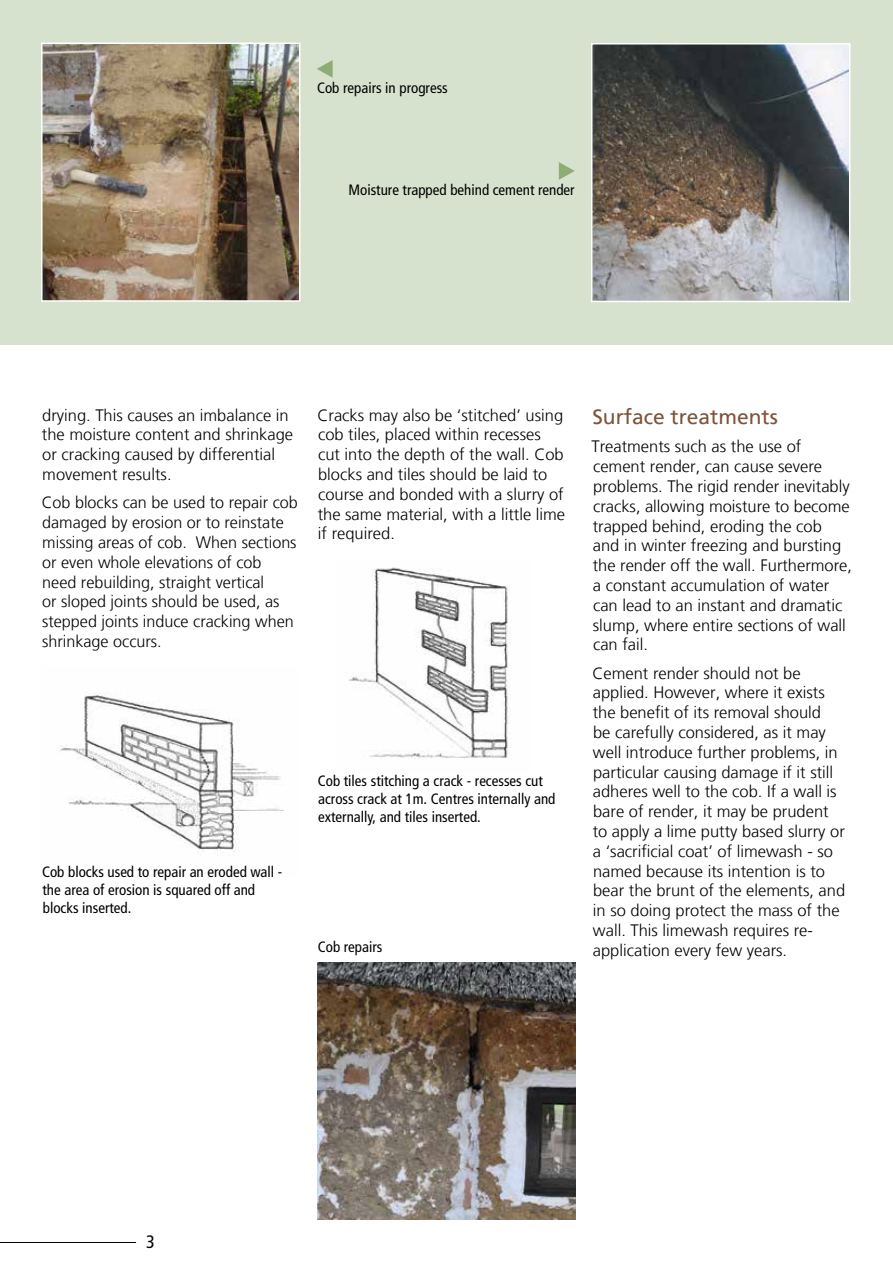
<style>
.page{position:relative;width:893px;height:1263px;background:#fff}
.page>*{position:absolute;margin:0;border:0;box-sizing:border-box;transform-origin:0 0}
.t1{font:21px "Frutiger LT";color:#7e543a}
.t2{font:condensed 18px "Frutiger LT";color:#000}
.t3{font:300 16.5px/19.8px "Frutiger LT";color:#000}
.t4{font:condensed 15px/18px "Frutiger LT";color:#000}
</style>
<div class="page">
<hr style="left:0;top:1242px;width:136px;height:1px;background:#000">
<img style="left:317px;top:962px;width:258px;height:258px">
<div style="left:0;top:0;width:893px;height:344px;background:#d7e2ce"></div>
<img style="left:44px;top:46px;width:253px;height:253px">
<div style="left:41px;top:43px;width:259px;height:259px;border:2px solid #fff"></div>
<svg style="left:317px;top:60px;width:16px;height:18px"></svg>
<svg style="left:559px;top:162px;width:16px;height:18px"></svg>
<img style="left:594px;top:46px;width:253px;height:253px">
<div style="left:591px;top:43px;width:259px;height:259px;border:2px solid #fff"></div>
<img style="left:59px;top:692px;width:225px;height:161px">
<img style="left:349px;top:567px;width:161px;height:192px">
<p class="t4" style="left:317px;top:79px;width:132px">Cob repairs in progress</p>
<p class="t4" style="left:348px;top:181px;width:228px">Moisture trapped behind cement render</p>
<p class="t3" style="left:42px;top:405px;width:253px">drying. This causes an imbalance in the moisture content and shrinkage or cracking caused by differential movement results.</p>
<p class="t3" style="left:42px;top:493px;width:258px">Cob blocks can be used to repair cob damaged by erosion or to reinstate missing areas of cob. When sections or even whole elevations of cob need rebuilding, straight vertical<br>or sloped joints should be used, as stepped joints induce cracking when shrinkage occurs.</p>
<p class="t3" style="left:318px;top:405px;width:249px">Cracks may also be ‘stitched’ using cob tiles, placed within recesses cut into the depth of the wall. Cob blocks and tiles should be laid to course and bonded with a slurry of the same material, with a little lime if required.</p>
<p class="t4" style="left:42px;top:862px;width:242px">Cob blocks used to repair an eroded wall - the area of erosion is squared off and blocks inserted.</p>
<p class="t4" style="left:318px;top:772px;width:239px">Cob tiles stitching a crack - recesses cut across crack at 1m. Centres internally and externally, and tiles inserted.</p>
<p class="t4" style="left:318px;top:938px;width:66px">Cob repairs</p>
<p class="t1" style="left:592px;top:404px;width:187px">Surface treatments</p>
<p class="t3" style="left:591px;top:437px;width:262px">Treatments such as the use of cement render, can cause severe problems. The rigid render inevitably cracks, allowing moisture to become trapped behind, eroding the cob<br>and in winter freezing and bursting the render off the wall. Furthermore, a constant accumulation of water can lead to an instant and dramatic slump, where entire sections of wall can fail.</p>
<p class="t3" style="left:592px;top:663px;width:254px">Cement render should not be applied. However, where it exists the benefit of its removal should<br>be carefully considered, as it may well introduce further problems, in particular causing damage if it still adheres well to the cob. If a wall is bare of render, it may be prudent to apply a lime putty based slurry or a ‘sacrificial coat’ of limewash - so named because its intention is to bear the brunt of the elements, and in so doing protect the mass of the wall. This limewash requires re&shy;application every few years.</p>
<p class="t2" style="left:146px;top:1232px;width:10px">3</p>
</div>
